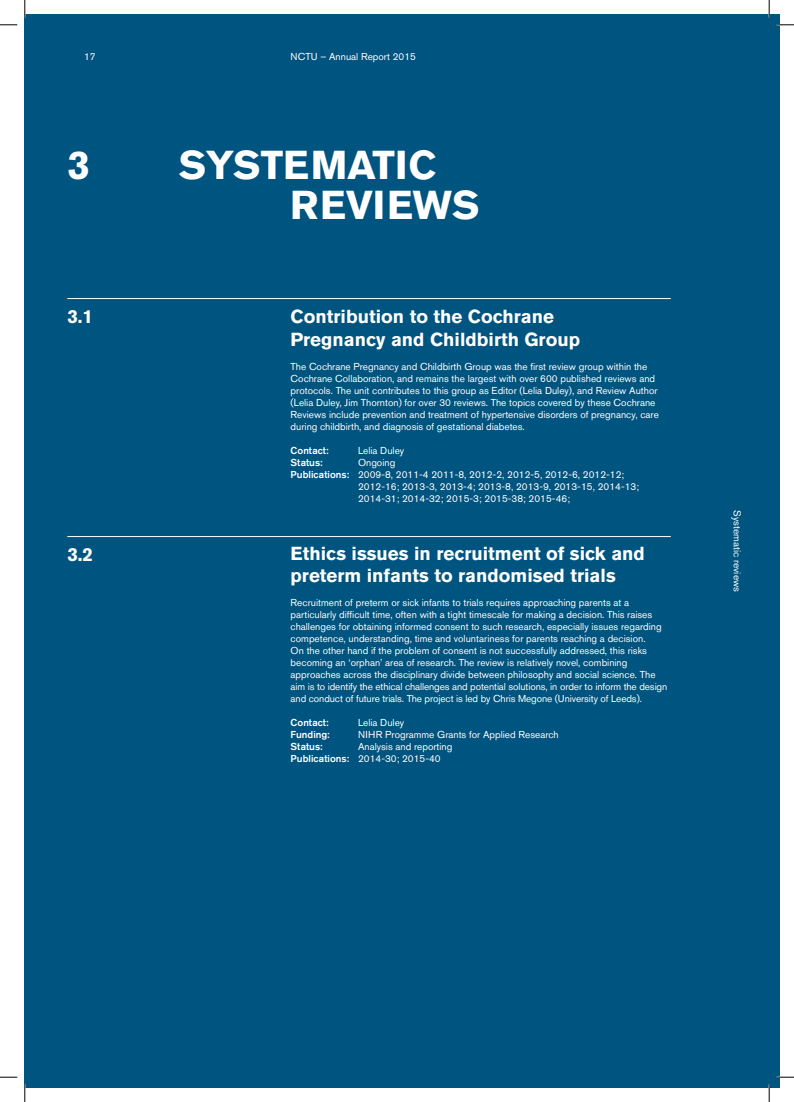
<style>
.page{position:relative;width:794px;height:1102px;background:#fff}
.page>*{position:absolute;margin:0;border:0;box-sizing:border-box;transform-origin:0 0}
.t1{font:700 40px/40px "Akzidenz Grotesk BE";color:#fff}
.t2{font:700 18.75px/22.5px "Akzidenz Grotesk BE";color:#fff}
.t3{font:10px/12px "Akzidenz Grotesk BE";color:#fff}
.t4{font:500 10px "Akzidenz Grotesk BE";color:#fff}
.s1{font-weight:500}
</style>
<div class="page">
<div style="left:25px;top:14px;width:755px;height:1074px;background:#005480"></div>
<hr style="left:67px;top:298px;width:604px;height:1px;background:#fff">
<hr style="left:67px;top:536px;width:604px;height:1px;background:#fff">
<svg style="left:0;top:24px;width:17px;height:2px"></svg>
<svg style="left:776px;top:24px;width:18px;height:2px"></svg>
<svg style="left:0;top:1076px;width:17px;height:2px"></svg>
<svg style="left:776px;top:1076px;width:18px;height:2px"></svg>
<svg style="left:24px;top:0;width:2px;height:17px"></svg>
<svg style="left:24px;top:1085px;width:2px;height:17px"></svg>
<svg style="left:768px;top:0;width:2px;height:17px"></svg>
<svg style="left:768px;top:1085px;width:2px;height:17px"></svg>
<p class="t3" style="left:84px;top:51px;width:13px">17</p>
<p class="t3" style="left:291px;top:51px;width:127px">NCTU – Annual Report 2015</p>
<h1 class="t1" style="left:67px;top:145px;width:24px">3</h1>
<h1 class="t1" style="left:290px;top:145px;width:191px;text-indent:-111px">SYSTEMATIC<br>REVIEWS</h1>
<h2 class="t2" style="left:67px;top:305px;width:27px">3.1</h2>
<h2 class="t2" style="left:67px;top:543px;width:27px">3.2</h2>
<h2 class="t2" style="left:291px;top:305px;width:291px">Contribution to the Cochrane<br>Pregnancy and Childbirth Group</h2>
<p class="t3" style="left:291px;top:360px;width:370px">The Cochrane Pregnancy and Childbirth Group was the first review group within the Cochrane Collaboration, and remains the largest with over 600 published reviews and protocols. The unit contributes to this group as Editor (Lelia Duley), and Review Author (Lelia Duley, Jim Thornton) for over 30 reviews. The topics covered by these Cochrane Reviews include prevention and treatment of hypertensive disorders of pregnancy, care during childbirth, and diagnosis of gestational diabetes.</p>
<p class="t4" style="left:291px;top:444px;width:39px">Contact:</p>
<p class="t3" style="left:358px;top:444px;width:48px">Lelia Duley</p>
<p class="t4" style="left:291px;top:456px;width:34px">Status:</p>
<p class="t3" style="left:358px;top:456px;width:39px">Ongoing</p>
<p class="t3" style="left:291px;top:468px;width:335px"><span class="s1">Publications:</span> 2009-8, 2011-4 2011-8, 2012-2, 2012-5, 2012-6, 2012-12;</p>
<p class="t3" style="left:358px;top:480px;width:282px">2012-16; 2013-3, 2013-4; 2013-8, 2013-9, 2013-15, 2014-13;</p>
<p class="t3" style="left:358px;top:492px;width:213px">2014-31; 2014-32; 2015-3; 2015-38; 2015-46;</p>
<h2 class="t2" style="left:291px;top:542px;width:356px">Ethics issues in recruitment of sick and preterm infants to randomised trials</h2>
<p class="t3" style="left:291px;top:597px;width:378px">Recruitment of preterm or sick infants to trials requires approaching parents at a particularly difficult time, often with a tight timescale for making a decision. This raises challenges for obtaining informed consent to such research, especially issues regarding competence, understanding, time and voluntariness for parents reaching a decision.<br>On the other hand if the problem of consent is not successfully addressed, this risks becoming an ‘orphan’ area of research. The review is relatively novel, combining approaches across the disciplinary divide between philosophy and social science. The aim is to identify the ethical challenges and potential solutions, in order to inform the design and conduct of future trials. The project is led by Chris Megone (University of Leeds).</p>
<p class="t4" style="left:291px;top:717px;width:39px">Contact:</p>
<p class="t3" style="left:358px;top:717px;width:48px">Lelia Duley</p>
<p class="t4" style="left:291px;top:729px;width:41px">Funding:</p>
<p class="t3" style="left:358px;top:729px;width:202px">NIHR Programme Grants for Applied Research</p>
<p class="t4" style="left:291px;top:741px;width:34px">Status:</p>
<p class="t3" style="left:291px;top:741px;width:163px;text-indent:67px">Analysis and reporting<br><span class="s1">Publications:</span> 2014-30; 2015-40</p>
<p class="t3" style="left:743px;top:510px;width:83px;rotate:90deg">Systematic reviews</p>
</div>
